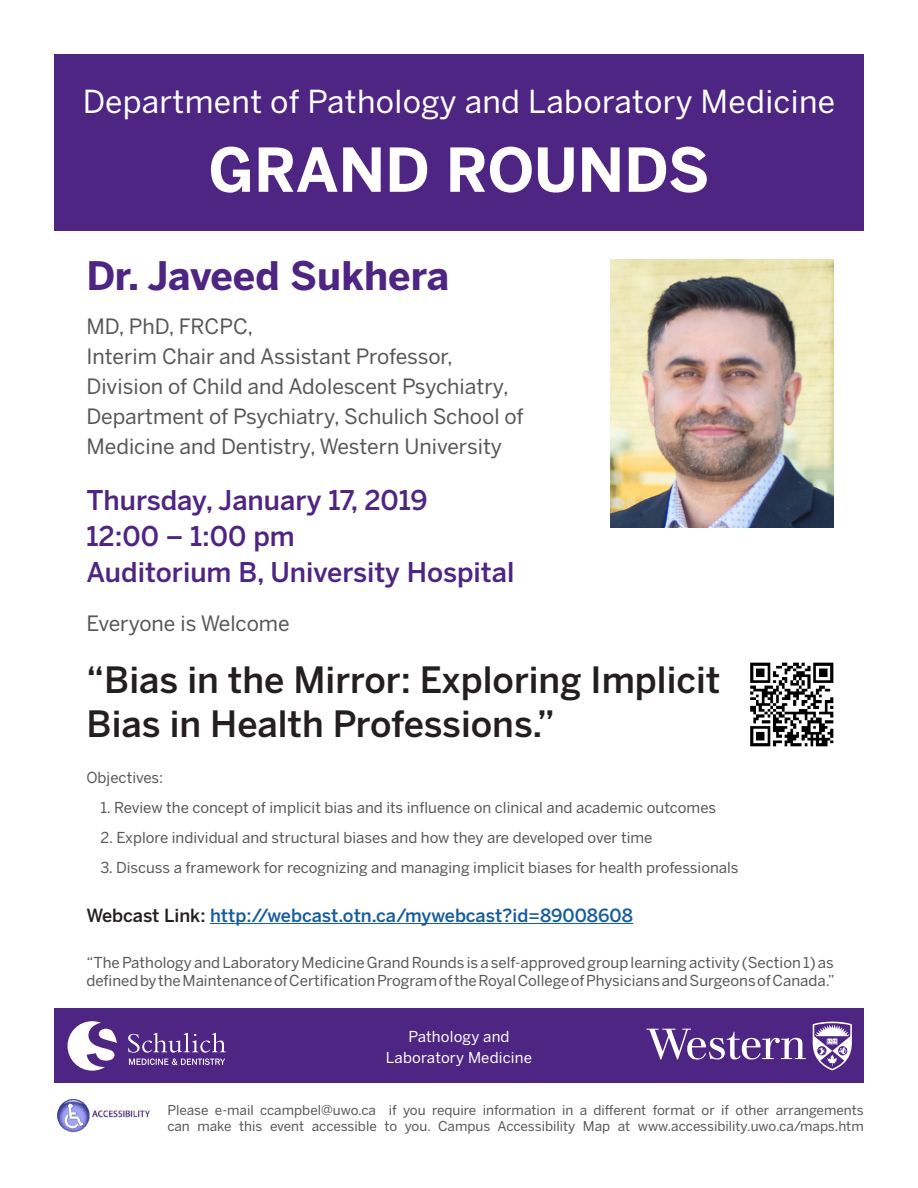
<style>
.page{position:relative;width:918px;height:1188px;background:#fff}
.page>*{position:absolute;margin:0;border:0;box-sizing:border-box;transform-origin:0 0}
.t1{font:700 60px "Benton Sans";color:#fff}
.t2{font:700 39px "Benton Sans";color:#4e2582}
.t3{font:500 36px/43.2px "Benton Sans";color:#231f20}
.t4{font:31.5px "Benton Sans";letter-spacing:.01em;color:#fff}
.t5{font:500 27px "Benton Sans";color:#4e2582}
.t6{font:21px/30px "Benton Sans";color:#575659}
.t7{font:500 18px "Benton Sans";color:#175d9e}
.t8{font:15px/18px "Benton Sans";color:#575659}
.t9{font:15px/21px "Benton Sans";letter-spacing:.01em;color:#fff;text-align:center}
.t10{font:13.5px/16.2px "Benton Sans";color:#575659}
.s1{color:#231f20}
</style>
<div class="page">
<div style="left:54px;top:54px;width:810px;height:176px;background:#4e2582"></div>
<hr style="left:210px;top:923px;width:423px;height:1px;background:#175d9e">
<img style="left:610px;top:259px;width:224px;height:268px">
<img style="left:750px;top:662px;width:84px;height:85px">
<div style="left:54px;top:1009px;width:810px;height:74px;background:#4e2582"></div>
<svg style="left:68px;top:1021px;width:49px;height:50px"></svg>
<svg style="left:128px;top:1033px;width:98px;height:32px"></svg>
<svg style="left:647px;top:1029px;width:159px;height:31px"></svg>
<svg style="left:813px;top:1022px;width:39px;height:48px"></svg>
<img style="left:56px;top:1099px;width:94px;height:34px">
<p class="t4" style="left:83px;top:83px;width:754px">Department of Pathology and Laboratory Medicine</p>
<p class="t1" style="left:208px;top:134px;width:503px">GRAND ROUNDS</p>
<p class="t2" style="left:86px;top:252px;width:364px">Dr. Javeed Sukhera</p>
<p class="t6" style="left:86px;top:311px;width:439px">MD, PhD, FRCPC,<br>Interim Chair and Assistant Professor, Division of Child and Adolescent Psychiatry, Department of Psychiatry, Schulich School of Medicine and Dentistry, Western University</p>
<p class="t5" style="left:86px;top:484px;width:343px">Thursday, January 17, 2019</p>
<p class="t5" style="left:86px;top:520px;width:210px">12:00 – 1:00 pm</p>
<p class="t5" style="left:86px;top:556px;width:429px">Auditorium B, University Hospital</p>
<p class="t6" style="left:86px;top:608px;width:205px">Everyone is Welcome</p>
<p class="t3" style="left:86px;top:658px;width:636px">“Bias in the Mirror: Exploring Implicit<br>Bias in Health Professions.”</p>
<p class="t8" style="left:86px;top:768px;width:78px">Objectives:</p>
<p class="t8" style="left:100px;top:798px;width:617px">1. Review the concept of implicit bias and its influence on clinical and academic outcomes</p>
<p class="t8" style="left:100px;top:828px;width:554px">2. Explore individual and structural biases and how they are developed over time</p>
<p class="t8" style="left:100px;top:858px;width:640px">3. Discuss a framework for recognizing and managing implicit biases for health professionals</p>
<p class="t7" style="left:86px;top:904px;width:548px"><span class="s1">Webcast Link:</span> http://webcast.otn.ca/mywebcast?id=89008608</p>
<p class="t8" style="left:86px;top:953px;width:750px">“The Pathology and Laboratory Medicine Grand Rounds is a self-approved group learning activity (Section 1) as defined by the Maintenance of Certification Program of the Royal College of Physicians and Surgeons of Canada.”</p>
<p class="t9" style="left:386px;top:1026px;width:148px">Pathology and<br>Laboratory Medicine</p>
<p class="t10" style="left:167px;top:1101px;width:698px">Please e-mail ccampbel@uwo.ca if you require information in a different format or if other arrangements can make this event accessible to you. Campus Accessibility Map at www.accessibility.uwo.ca/maps.htm</p>
</div>
